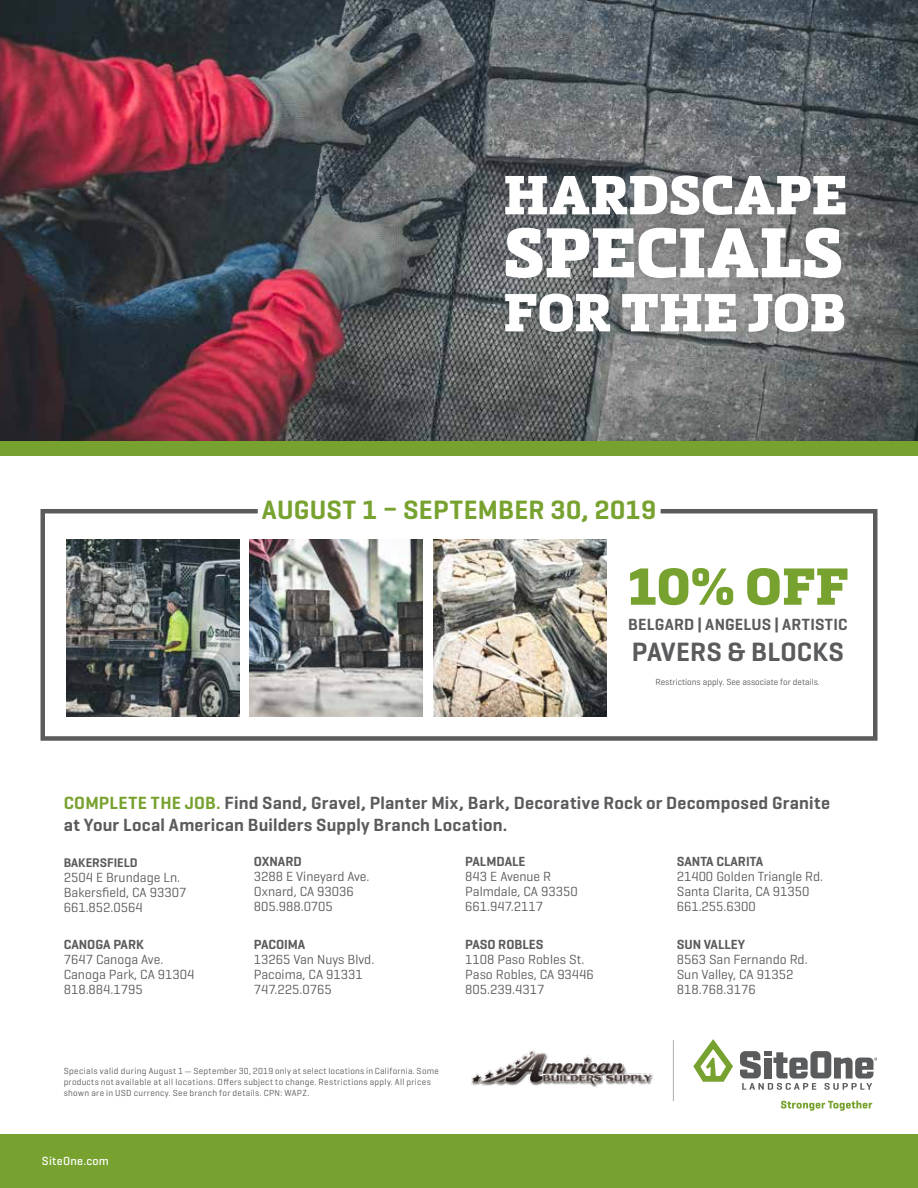
<style>
.page{position:relative;width:918px;height:1188px;background:#fff}
.page>*{position:absolute;margin:0;border:0;box-sizing:border-box;transform-origin:0 0}
.t1{font:900 69px "Metronic Slab Pro";color:#fff}
.t2{font:900 54px "Metronic Slab Pro";letter-spacing:.005em;color:#fff}
.t3{font:900 52.5px "Metronic Slab Pro";color:#fff}
.t4{font:900 51px "Metronic Slab Pro";color:#78a22f}
.t5{font:600 27px "Geogrotesque";letter-spacing:.01em;color:#78a22f}
.t6{font:600 27px "Geogrotesque";letter-spacing:.005em;color:#5a5b5d}
.t7{font:600 18px/21.6px "Geogrotesque";letter-spacing:.01em;color:#5a5b5d}
.t8{font:600 16.5px "Geogrotesque";letter-spacing:.015em;color:#5a5b5d}
.t9{font:13.5px/15px "Geogrotesque";color:#5a5b5d}
.t10{font:600 13.5px "Geogrotesque";color:#5a5b5d}
.t11{font:600 12.75px "Geogrotesque";color:#5a5b5d}
.t12{font:500 12px "Geogrotesque";letter-spacing:.02em;color:#fff}
.t13{font:9px/10.8px "Geogrotesque";letter-spacing:.03em;color:#5a5b5d}
.t14{font:9px "Geogrotesque";color:#5a5b5d}
.s1{color:#78a22f}
.s2{font-family:"Minion Pro"}
</style>
<div class="page">
<div style="left:0;top:1134px;width:918px;height:54px;background:#78a22f"></div>
<img style="left:0;top:0;width:918px;height:442px">
<div style="left:0;top:442px;width:918px;height:14px;background:#78a22f"></div>
<svg style="left:40px;top:509px;width:838px;height:232px"></svg>
<div style="left:496px;top:166px;width:359px;height:175px;background:#5a5b5d;opacity:.5"></div>
<img style="left:250px;top:539px;width:173px;height:177px">
<svg style="left:693px;top:1039px;width:40px;height:43px"></svg>
<svg style="left:781px;top:1101px;width:91px;height:10px"></svg>
<svg style="left:740px;top:1051px;width:137px;height:39px"></svg>
<hr style="left:673px;top:1040px;width:1px;height:61px;background:#5a5b5d">
<img style="left:471px;top:1050px;width:182px;height:37px">
<h2 class="t2" style="left:503px;top:163px;width:345px">HARDSCAPE</h2>
<h1 class="t1" style="left:503px;top:212px;width:341px">SPECIALS</h1>
<h3 class="t3" style="left:503px;top:282px;width:344px">FOR THE JOB</h3>
<h3 class="t5" style="left:262px;top:492px;width:396px">AUGUST 1 – SEPTEMBER 30, 2019</h3>
<h3 class="t4" style="left:628px;top:556px;width:221px">10% OFF</h3>
<p class="t8" style="left:628px;top:614px;width:221px">BELGARD | ANGELUS | ARTISTIC</p>
<h3 class="t6" style="left:632px;top:635px;width:214px">PAVERS &amp; BLOCKS</h3>
<p class="t14" style="left:656px;top:676px;width:166px">Restrictions apply. See associate for details.</p>
<h3 class="t7" style="left:64px;top:792px;width:768px"><span class="s1">COMPLETE THE JOB.</span> Find Sand, Gravel, Planter Mix, Bark, Decorative Rock or Decomposed Granite at Your Local American Builders Supply Branch Location.</h3>
<p class="t11" style="left:64px;top:855px;width:76px">BAKERSFIELD</p>
<p class="t9" style="left:64px;top:869px;width:124px">2504 E Brundage Ln.<br>Bakersfield, CA 93307<br>661.852.0564</p>
<p class="t10" style="left:64px;top:936px;width:82px">CANOGA PARK</p>
<p class="t9" style="left:64px;top:952px;width:132px">7647 Canoga Ave.<br>Canoga Park, CA 91304<br>818.884.1795</p>
<p class="t10" style="left:254px;top:853px;width:49px">OXNARD</p>
<p class="t9" style="left:254px;top:869px;width:117px">3288 E Vineyard Ave.<br>Oxnard, CA 93036<br>805.988.0705</p>
<p class="t10" style="left:254px;top:936px;width:53px">PACOIMA</p>
<p class="t9" style="left:254px;top:951px;width:122px">13265 Van Nuys Blvd.<br>Pacoima, CA 91331<br>747.225.0765</p>
<p class="t10" style="left:677px;top:853px;width:88px">SANTA CLARITA</p>
<p class="t9" style="left:677px;top:869px;width:148px">21400 Golden Triangle Rd.<br>Santa Clarita, CA 91350<br>661.255.6300</p>
<p class="t10" style="left:677px;top:936px;width:70px">SUN VALLEY</p>
<p class="t9" style="left:677px;top:951px;width:132px">8563 San Fernando Rd.<br>Sun Valley, CA 91352<br>818.768.3176</p>
<p class="t10" style="left:465px;top:853px;width:62px">PALMDALE</p>
<p class="t9" style="left:465px;top:869px;width:114px">843 E Avenue R<br>Palmdale, CA 93350<br>661.947.2117</p>
<p class="t10" style="left:465px;top:936px;width:80px">PASO ROBLES</p>
<p class="t9" style="left:465px;top:951px;width:130px">1108 Paso Robles St.<br>Paso Robles, CA 93446<br>805.239.4317</p>
<p class="t13" style="left:64px;top:1066px;width:377px">Specials valid during August 1 <span class="s2">-</span> September 30, 2019 only at select locations in California. Some products not available at all locations. Offers subject to change. Restrictions apply. All prices shown are in USD currency. See branch for details. CPN: WAPZ.</p>
<p class="t12" style="left:42px;top:1153px;width:69px">SiteOne.com</p>
</div>
